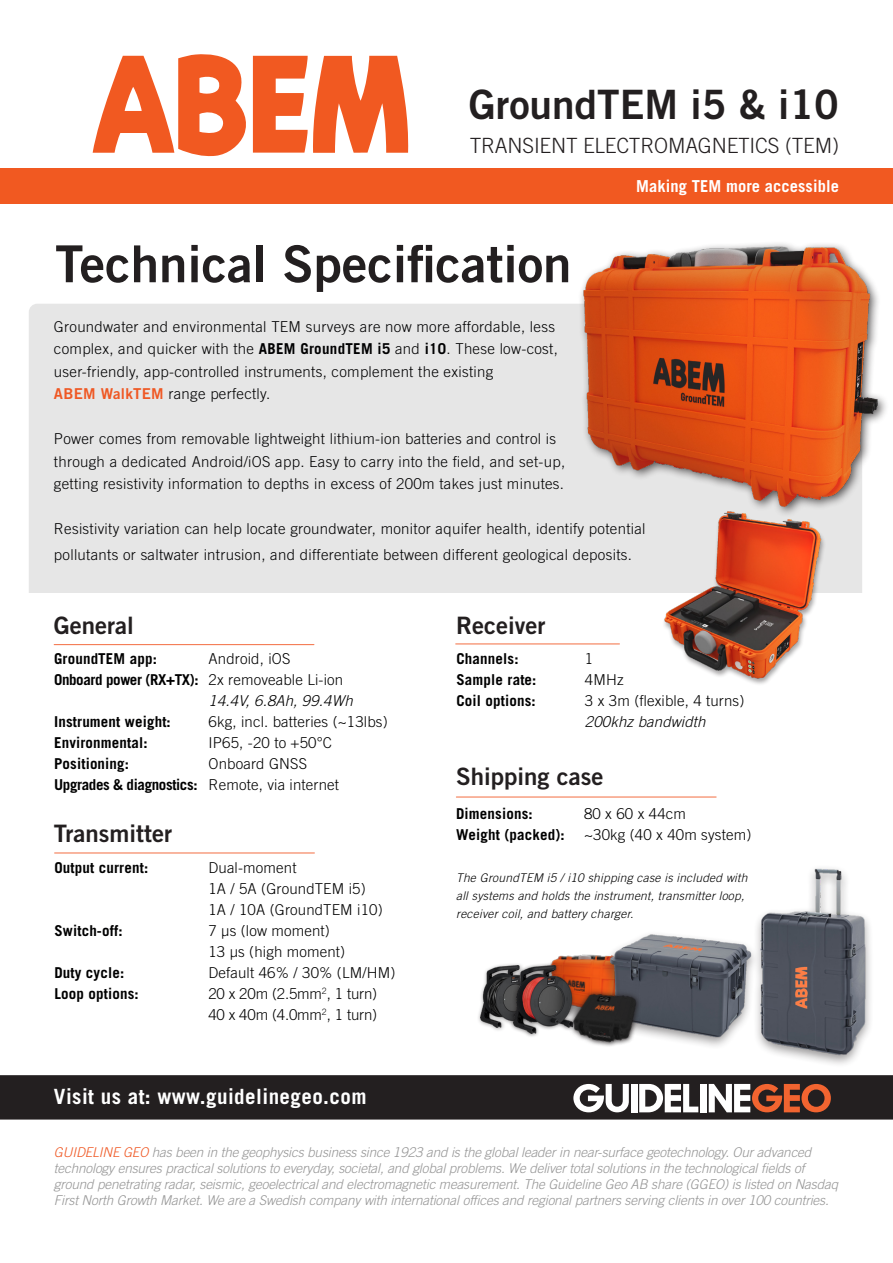
<style>
.page{position:relative;width:893px;height:1263px;background:#fff}
.page>*{position:absolute;margin:0;border:0;box-sizing:border-box;transform-origin:0 0}
.t1{font:51px "Trade Gothic LT Std Bd 2";color:#231f20}
.t2{font:40.5px "Trade Gothic LT Std Bd 2";color:#231f20}
.t3{font:24px "Trade Gothic LT Std Bd 2";color:#231f20}
.Headline{font:700 21px "Trade Gothic LT Std";letter-spacing:.02em;color:#fff}
.t4{font:300 21px "Trade Gothic LT Std";letter-spacing:-.01em;color:#231f20}
.t5{font:700 16.5px "Trade Gothic LT Std";letter-spacing:.005em;color:#fff}
.t6{font:300 15px/22.5px "Trade Gothic LT Std";letter-spacing:.02em;color:#000001}
.t7{font:700 15px "Trade Gothic LT Std";letter-spacing:.01em;color:#000001}
.t8{font:700 15px "Trade Gothic LT Std";letter-spacing:-.025em;color:#000001}
.t9{font:300 15px "Trade Gothic LT Std";letter-spacing:-.01em;color:#000001}
.t10{font:italic 300 15px "Trade Gothic LT Std";letter-spacing:.01em;color:#000001}
.t11{font:italic 300 13.5px/16.2px "Trade Gothic LT Std";letter-spacing:-.01em;color:#969696}
.t12{font:italic 300 12px/18px "Trade Gothic LT Std";letter-spacing:.02em;color:#000001}
.s1{font-weight:700}
.s2{font-family:"Trade Gothic LT Std Bd 2";font-weight:400;color:#ef5824}
.s3{color:#ef5824}
</style>
<div class="page">
<div style="left:0;top:169px;width:893px;height:35px;background:#f15921"></div>
<div style="left:29px;top:304px;width:833px;height:479px;background:#e6e6e6;border-radius:9px"></div>
<div style="left:0;top:594px;width:893px;height:669px;background:#fff"></div>
<svg style="left:93px;top:54px;width:316px;height:103px"></svg>
<svg style="left:0;top:1075px;width:893px;height:44px;background:#3b3332"></svg>
<div style="left:578px;top:241px;width:311px;height:277px;background:#231f20;opacity:.75"></div>
<img style="left:580px;top:243px;width:301px;height:265px">
<div style="left:662px;top:512px;width:164px;height:174px;background:#231f20;opacity:.4"></div>
<img style="left:656px;top:511px;width:172px;height:167px">
<hr style="left:456px;top:644px;width:163px;height:1px;background:#f36d41">
<hr style="left:456px;top:797px;width:260px;height:1px;background:#f36d41">
<hr style="left:55px;top:853px;width:259px;height:1px;background:#f36d41">
<hr style="left:54px;top:644px;width:260px;height:1px;background:#f36d41">
<img style="left:552px;top:954px;width:49px;height:25px">
<div style="left:601px;top:864px;width:273px;height:204px;background:#231f20;opacity:.48"></div>
<img style="left:606px;top:933px;width:145px;height:105px">
<img style="left:760px;top:866px;width:106px;height:190px">
<div style="left:476px;top:962px;width:64px;height:71px;background:#231f20;opacity:.54"></div>
<img style="left:481px;top:966px;width:27px;height:62px">
<div style="left:508px;top:962px;width:68px;height:76px;background:#231f20;opacity:.75"></div>
<img style="left:514px;top:966px;width:59px;height:67px">
<svg style="left:561px;top:979px;width:89px;height:76px"></svg>
<img style="left:564px;top:983px;width:84px;height:68px">
<p class="t2" style="left:469px;top:79px;width:372px">GroundTEM i5 &amp; i10</p>
<p class="t4" style="left:470px;top:133px;width:371px">TRANSIENT ELECTROMAGNETICS (TEM)</p>
<p class="t5" style="left:636px;top:176px;width:204px">Making TEM more accessible</p>
<p class="t1" style="left:55px;top:232px;width:518px">Technical Specification</p>
<p class="t6" style="left:54px;top:315px;width:505px">Groundwater and environmental TEM surveys are now more affordable, less complex, and quicker with the <span class="s1">ABEM GroundTEM i5</span> and <span class="s1">i10</span>. These low-cost, user-friendly, app-controlled instruments, complement the existing</p>
<p class="t6" style="left:54px;top:382px;width:218px"><span class="s2">ABEM WalkTEM</span> range perfectly.</p>
<p class="t6" style="left:54px;top:427px;width:513px">Power comes from removable lightweight lithium-ion batteries and control is through a dedicated Android/iOS app. Easy to carry into the field, and set-up, getting resistivity information to depths in excess of 200m takes just minutes.</p>
<p class="t6" style="left:54px;top:516px;width:593px;line-height:25.5px">Resistivity variation can help locate groundwater, monitor aquifer health, identify potential pollutants or saltwater intrusion, and differentiate between different geological deposits.</p>
<p class="t3" style="left:54px;top:610px;width:82px">General</p>
<p class="t7" style="left:54px;top:650px;width:104px">GroundTEM app:</p>
<p class="t8" style="left:54px;top:671px;width:146px">Onboard power (RX+TX):</p>
<p class="t7" style="left:54px;top:713px;width:118px">Instrument weight:</p>
<p class="t7" style="left:54px;top:734px;width:95px">Environmental:</p>
<p class="t7" style="left:54px;top:755px;width:76px">Positioning:</p>
<p class="t8" style="left:54px;top:776px;width:145px">Upgrades &amp; diagnostics:</p>
<p class="t6" style="left:209px;top:647px;width:83px">Android, iOS</p>
<p class="t6" style="left:209px;top:668px;width:136px">2x removeable Li-ion</p>
<p class="t10" style="left:209px;top:692px;width:146px">14.4V, 6.8Ah, 99.4Wh</p>
<p class="t6" style="left:209px;top:710px;width:181px">6kg, incl. batteries (~13lbs)</p>
<p class="t6" style="left:209px;top:731px;width:125px">IP65, -20 to +50°C</p>
<p class="t6" style="left:209px;top:752px;width:100px">Onboard GNSS</p>
<p class="t6" style="left:209px;top:773px;width:132px">Remote, via internet</p>
<p class="t3" style="left:54px;top:819px;width:120px">Transmitter</p>
<p class="t7" style="left:54px;top:859px;width:95px">Output current:</p>
<p class="t7" style="left:54px;top:922px;width:70px">Switch-off:</p>
<p class="t7" style="left:54px;top:964px;width:71px">Duty cycle:</p>
<p class="t7" style="left:54px;top:985px;width:86px">Loop options:</p>
<p class="t6" style="left:208px;top:856px;width:90px">Dual-moment</p>
<p class="t6" style="left:208px;top:877px;width:159px">1A / 5A (GroundTEM i5)</p>
<p class="t6" style="left:208px;top:898px;width:176px">1A / 10A (GroundTEM i10)</p>
<p class="t6" style="left:208px;top:919px;width:123px">7 µs (low moment)</p>
<p class="t6" style="left:208px;top:940px;width:138px">13 µs (high moment)</p>
<p class="t6" style="left:208px;top:961px;width:188px">Default 46% / 30% (LM/HM)</p>
<p class="t9" style="left:208px;top:985px;width:170px">20 x 20m (2.5mm<sup>2</sup>, 1 turn)</p>
<p class="t9" style="left:208px;top:1006px;width:170px">40 x 40m (4.0mm<sup>2</sup>, 1 turn)</p>
<p class="Headline" style="left:54px;top:1084px;width:314px">Visit us at: www.guidelinegeo.com</p>
<p class="t3" style="left:456px;top:610px;width:91px">Receiver</p>
<p class="t7" style="left:456px;top:650px;width:64px">Channels:</p>
<p class="t7" style="left:456px;top:671px;width:81px">Sample rate:</p>
<p class="t7" style="left:456px;top:692px;width:81px">Coil options:</p>
<p class="t6" style="left:585px;top:647px;width:10px">1</p>
<p class="t6" style="left:585px;top:668px;width:40px">4MHz</p>
<p class="t6" style="left:585px;top:689px;width:161px">3 x 3m (flexible, 4 turns)</p>
<p class="t10" style="left:585px;top:713px;width:122px">200khz bandwidth</p>
<p class="t3" style="left:456px;top:762px;width:149px">Shipping case</p>
<p class="t7" style="left:456px;top:805px;width:78px">Dimensions:</p>
<p class="t7" style="left:456px;top:826px;width:110px">Weight (packed):</p>
<p class="t12" style="left:456px;top:869px;width:293px">The GroundTEM i5 / i10 shipping case is included with all systems and holds the instrument, transmitter loop, receiver coil, and battery charger.</p>
<p class="t6" style="left:584px;top:802px;width:103px">80 x 60 x 44cm</p>
<p class="t6" style="left:584px;top:823px;width:169px">~30kg (40 x 40m system)</p>
<p class="t11" style="left:54px;top:1144px;width:786px"><span class="s3">GUIDELINE GEO</span> has been in the geophysics business since 1923 and is the global leader in near-surface geotechnology. Our advanced technology ensures practical solutions to everyday, societal, and global problems. We deliver total solutions in the technological fields of ground penetrating radar, seismic, geoelectrical and electromagnetic measurement. The Guideline Geo AB share (GGEO) is listed on Nasdaq First North Growth Market. We are a Swedish company with international offices and regional partners serving clients in over 100 countries.</p>
</div>
